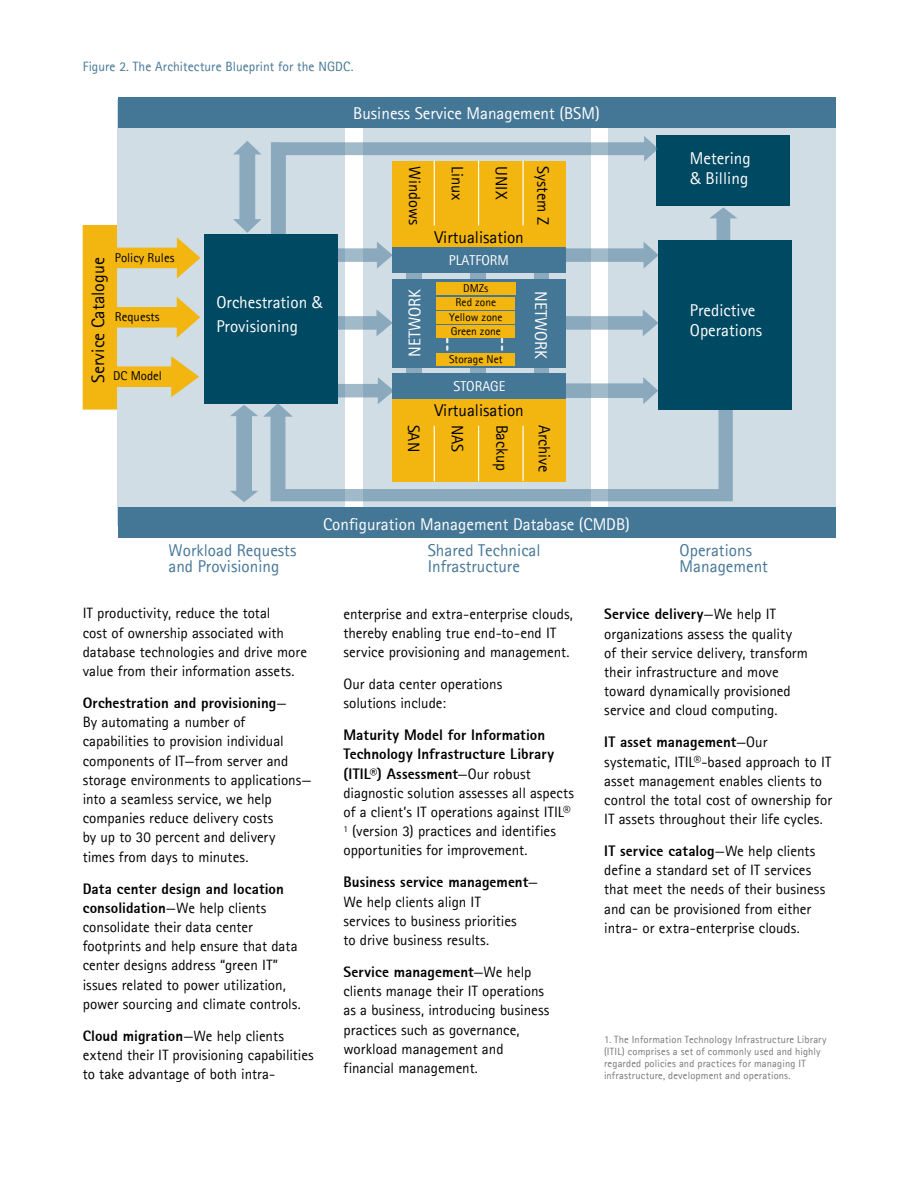
<style>
.page{position:relative;width:918px;height:1188px;background:#fff}
.page>*{position:absolute;margin:0;border:0;box-sizing:border-box;transform-origin:0 0}
.t1{font:18px "Agfa Rotis Sans Serif";color:#000}
.t2{font:17.1px/20.4px "Agfa Rotis Sans Serif";color:#fff}
.t3{font:17.1px/16.4px "Agfa Rotis Sans Serif";color:#447696}
.t4{font:17.1px "Agfa Rotis Sans Serif";color:#000}
.t5{font:16.5px "Agfa Rotis Sans Serif";color:#000}
.t6{font:15px/19.2px "Agfa Rotis Sans Serif";color:#000}
.t7{font:15px/19.2px "Agfa Rotis Sans Serif Ex Bd";letter-spacing:.005em;color:#000}
.t8{font:14.25px "Agfa Rotis Sans Serif";color:#fff}
.t9{font:13.5px "Agfa Rotis Sans Serif";letter-spacing:.005em;color:#447696}
.t10{font:12.9px "Agfa Rotis Sans Serif";color:#010101}
.t11{font:11.4px/14.2px "Agfa Rotis Sans Serif";letter-spacing:.005em;color:#000;text-align:center}
.t12{font:10.5px/12px "Agfa Rotis Sans Serif";letter-spacing:.015em;color:#77787b}
.s1{font-family:"Agfa Rotis Sans Serif"}
.s2{font-family:"Agfa Rotis Sans Serif Ex Bd"}
</style>
<div class="page">
<div style="left:118px;top:99px;width:227px;height:426px;background:#d0dde5"></div>
<div style="left:608px;top:99px;width:227px;height:426px;background:#d0dde5"></div>
<div style="left:363px;top:128px;width:227px;height:379px;background:#d0dde5"></div>
<svg style="left:534px;top:367px;width:15px;height:6px"></svg>
<svg style="left:470px;top:367px;width:15px;height:6px"></svg>
<svg style="left:406px;top:367px;width:15px;height:6px"></svg>
<div style="left:392px;top:373px;width:174px;height:109px;background:#447696"></div>
<div style="left:657px;top:135px;width:133px;height:70px;background:#004962"></div>
<svg style="left:709px;top:207px;width:28px;height:33px"></svg>
<div style="left:392px;top:279px;width:173px;height:88px;background:#447696"></div>
<div style="left:118px;top:97px;width:717px;height:31px;background:#447696"></div>
<div style="left:118px;top:507px;width:717px;height:31px;background:#447696"></div>
<div style="left:392px;top:399px;width:174px;height:83px;background:#f3b610"></div>
<svg style="left:566px;top:377px;width:92px;height:26px"></svg>
<svg style="left:565px;top:309px;width:94px;height:27px"></svg>
<svg style="left:230px;top:405px;width:28px;height:97px"></svg>
<svg style="left:233px;top:141px;width:29px;height:92px"></svg>
<svg style="left:337px;top:377px;width:55px;height:26px"></svg>
<svg style="left:337px;top:309px;width:55px;height:27px"></svg>
<svg style="left:83px;top:225px;width:117px;height:185px"></svg>
<svg style="left:271px;top:136px;width:387px;height:162px"></svg>
<div style="left:436px;top:297px;width:79px;height:12px;background:#f3b610"></div>
<div style="left:436px;top:311px;width:79px;height:13px;background:#f3b610"></div>
<div style="left:436px;top:325px;width:79px;height:13px;background:#f3b610"></div>
<div style="left:436px;top:353px;width:79px;height:13px;background:#f3b610"></div>
<div style="left:436px;top:283px;width:79px;height:12px;background:#f3b610"></div>
<svg style="left:501px;top:338px;width:2px;height:12px"></svg>
<div style="left:204px;top:234px;width:133px;height:170px;background:#004962"></div>
<hr style="left:478px;top:161px;width:1px;height:64px;background:#fff">
<hr style="left:522px;top:161px;width:2px;height:64px;background:#fff">
<hr style="left:434px;top:161px;width:1px;height:64px;background:#fff">
<svg style="left:263px;top:403px;width:470px;height:98px;fill:#d0dde5"></svg>
<div style="left:659px;top:240px;width:133px;height:170px;background:#004962"></div>
<p class="t9" style="left:83px;top:59px;width:272px">Figure 2. The Architecture Blueprint for the NGDC.</p>
<p class="t10" style="left:115px;top:250px;width:61px">Policy Rules</p>
<p class="t1" style="left:87px;top:383px;width:127px;rotate:-90deg">Service Catalogue</p>
<p class="t10" style="left:115px;top:309px;width:46px">Requests</p>
<p class="t10" style="left:113px;top:368px;width:50px">DC Model</p>
<p class="t2" style="left:353px;top:103px;width:248px">Business Service Management (BSM)</p>
<p class="t5" style="left:425px;top:166px;width:61px;rotate:90deg">Windows</p>
<p class="t5" style="left:467px;top:166px;width:36px;rotate:90deg">Linux</p>
<p class="t5" style="left:511px;top:166px;width:35px;rotate:90deg">UNIX</p>
<p class="t5" style="left:553px;top:166px;width:60px;rotate:90deg">System Z</p>
<p class="t4" style="left:434px;top:227px;width:91px">Virtualisation</p>
<p class="t2" style="left:216px;top:291px;width:108px;line-height:23.4px">Orchestration &amp;<br>Provisioning</p>
<p class="t8" style="left:449px;top:251px;width:62px">PLATFORM</p>
<p class="t11" style="left:463px;top:281px;width:27px">DMZs</p>
<p class="t2" style="left:404px;top:357px;width:70px;rotate:-90deg">NETWORK</p>
<p class="t2" style="left:551px;top:291px;width:70px;rotate:90deg">NETWORK</p>
<p class="t11" style="left:449px;top:295px;width:55px">Red zone<br>Yellow zone<br>Green zone</p>
<p class="t11" style="left:449px;top:352px;width:55px">Storage Net</p>
<p class="t8" style="left:454px;top:377px;width:53px">STORAGE</p>
<p class="t4" style="left:434px;top:400px;width:91px">Virtualisation</p>
<p class="t5" style="left:424px;top:425px;width:29px;rotate:90deg">SAN</p>
<p class="t5" style="left:467px;top:425px;width:29px;rotate:90deg">NAS</p>
<p class="t5" style="left:512px;top:425px;width:48px;rotate:90deg">Backup</p>
<p class="t5" style="left:554px;top:425px;width:49px;rotate:90deg">Archive</p>
<p class="t2" style="left:323px;top:514px;width:308px">Configuration Management Database (CMDB)</p>
<p class="t2" style="left:690px;top:148px;width:62px">Metering &amp; Billing</p>
<p class="t2" style="left:690px;top:300px;width:74px">Predictive<br>Operations</p>
<p class="t3" style="left:168px;top:542px;width:129px">Workload Requests and Provisioning</p>
<p class="t3" style="left:428px;top:542px;width:114px">Shared Technical<br>Infrastructure</p>
<p class="t3" style="left:680px;top:542px;width:90px">Operations<br>Management</p>
<p class="t6" style="left:83px;top:604px;width:226px">IT productivity, reduce the total<br>cost of ownership associated with database technologies and drive more value from their information assets.</p>
<p class="t7" style="left:83px;top:693px;width:206px">Orchestration and provisioning<span class="s1">—</span></p>
<p class="t6" style="left:83px;top:712px;width:231px">By automating a number of capabilities to provision individual components of IT—from server and storage environments to applications— into a seamless service, we help companies reduce delivery costs<br>by up to 30 percent and delivery<br>times from days to minutes.</p>
<p class="t7" style="left:83px;top:879px;width:203px">Data center design and location</p>
<p class="t6" style="left:83px;top:898px;width:220px"><span class="s2">consolidation</span>—We help clients consolidate their data center footprints and help ensure that data center designs address “green IT” issues related to power utilization, power sourcing and climate controls.</p>
<p class="t7" style="left:83px;top:1026px;width:203px">Cloud migration<span class="s1">—We help clients</span></p>
<p class="t6" style="left:83px;top:1045px;width:233px">extend their IT provisioning capabilities to take advantage of both intra-</p>
<p class="t6" style="left:343px;top:604px;width:231px">enterprise and extra-enterprise clouds, thereby enabling true end-to-end IT service provisioning and management.</p>
<p class="t6" style="left:343px;top:674px;width:160px">Our data center operations solutions include:</p>
<p class="t7" style="left:343px;top:725px;width:212px">Maturity Model for Information<br>Technology Infrastructure Library (ITIL®) Assessment<span class="s1">—Our robust</span></p>
<p class="t6" style="left:343px;top:783px;width:232px">diagnostic solution assesses all aspects of a client’s IT operations against ITIL® <sup>1</sup> (version 3) practices and identifies opportunities for improvement.</p>
<p class="t7" style="left:343px;top:872px;width:196px">Business service management<span class="s1">—</span></p>
<p class="t6" style="left:343px;top:892px;width:175px">We help clients align IT services to business priorities to drive business results.</p>
<p class="t7" style="left:343px;top:962px;width:190px">Service management<span class="s1">—We help</span></p>
<p class="t6" style="left:343px;top:981px;width:207px">clients manage their IT operations as a business, introducing business practices such as governance, workload management and financial management.</p>
<p class="t7" style="left:604px;top:605px;width:173px">Service delivery<span class="s1">—We help IT</span></p>
<p class="t6" style="left:604px;top:624px;width:205px">organizations assess the quality<br>of their service delivery, transform their infrastructure and move toward dynamically provisioned service and cloud computing.</p>
<p class="t7" style="left:604px;top:732px;width:165px">IT asset management<span class="s1">—Our</span></p>
<p class="t6" style="left:604px;top:752px;width:229px">systematic, ITIL®-based approach to IT asset management enables clients to control the total cost of ownership for IT assets throughout their life cycles.</p>
<p class="t7" style="left:604px;top:841px;width:213px">IT service catalog<span class="s1">—We help clients</span></p>
<p class="t6" style="left:604px;top:860px;width:222px">define a standard set of IT services that meet the needs of their business and can be provisioned from either intra- or extra-enterprise clouds.</p>
<p class="t12" style="left:604px;top:1033px;width:224px">1. The Information Technology Infrastructure Library (ITIL) comprises a set of commonly used and highly regarded policies and practices for managing IT infrastructure, development and operations.</p>
</div>
